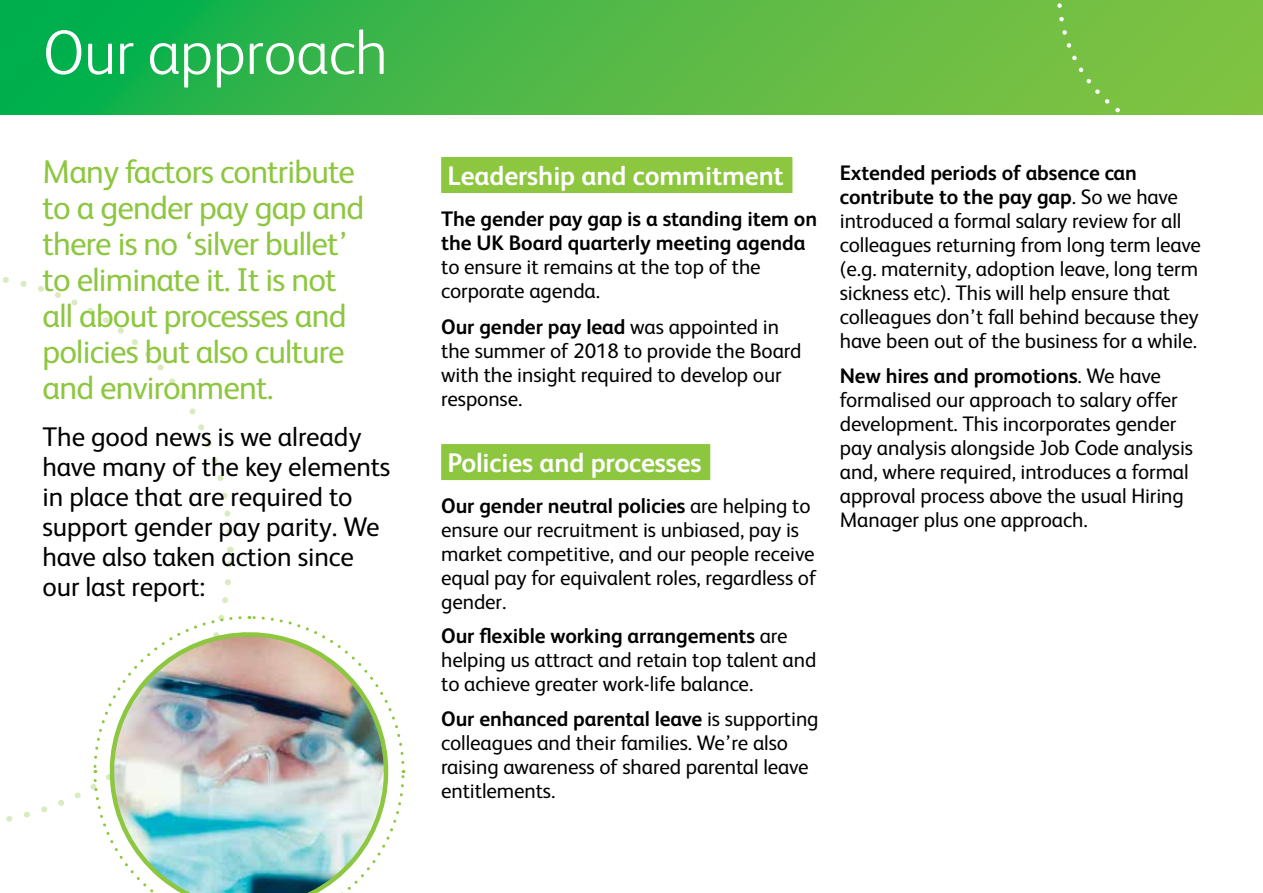
<style>
.page{position:relative;width:1263px;height:893px;background:#fff}
.page>*{position:absolute;margin:0;border:0;box-sizing:border-box;transform-origin:0 0}
.t1{font:300 63px "FS Albert";letter-spacing:-.005em;color:#fff}
.t2{font:33px/36px "FS Albert";letter-spacing:-.025em;color:#8dc63f}
.t3{font:27px/30px "FS Albert";letter-spacing:-.005em;color:#000}
.t4{font:700 27px "FS Albert";letter-spacing:-.005em;color:#fff}
.t5{font:21px/24px "FS Albert";letter-spacing:-.005em;color:#000}
.t6{font:700 21px/24px "FS Albert";letter-spacing:-.005em;color:#000}
.s1{font-weight:700}
</style>
<div class="page">
<svg style="left:6px;top:552px;width:227px;height:270px"></svg>
<svg style="left:3px;top:277px;width:230px;height:258px"></svg>
<svg style="left:0;top:0;width:1213px;height:115px;background:#45b748"></svg>
<div style="left:441px;top:157px;width:351px;height:36px;background:#8dc63f"></div>
<div style="left:441px;top:444px;width:269px;height:36px;background:#8dc63f"></div>
<div style="left:1213px;top:0;width:50px;height:115px;background:#7ec242"></div>
<div style="left:1055px;top:0;width:150px;height:115px;background:#79c143"></div>
<img style="left:92px;top:614px;width:314px;height:279px">
<h1 class="t1" style="left:43px;top:11px;width:347px">Our approach</h1>
<h2 class="t2" style="left:43px;top:152px;width:323px">Many factors contribute to a gender pay gap and there is no ‘silver bullet’ to eliminate it. It is not all about processes and policies but also culture and environment.</h2>
<p class="t3" style="left:43px;top:420px;width:349px">The good news is we already have many of the key elements in place that are required to support gender pay parity. We have also taken action since our last report:</p>
<p class="t4" style="left:448px;top:157px;width:338px">Leadership and commitment</p>
<p class="t6" style="left:441px;top:205px;width:377px">The gender pay gap is a standing item on the UK Board quarterly meeting agenda</p>
<p class="t5" style="left:441px;top:253px;width:321px">to ensure it remains at the top of the corporate agenda.</p>
<p class="t5" style="left:441px;top:314px;width:362px"><span class="s1">Our gender pay lead</span> was appointed in the summer of 2018 to provide the Board with the insight required to develop our response.</p>
<p class="t4" style="left:448px;top:444px;width:256px">Policies and processes</p>
<p class="t5" style="left:441px;top:492px;width:377px"><span class="s1">Our gender neutral policies</span> are helping to ensure our recruitment is unbiased, pay is market competitive, and our people receive equal pay for equivalent roles, regardless of gender.</p>
<p class="t5" style="left:441px;top:623px;width:377px"><span class="s1">Our flexible working arrangements</span> are helping us attract and retain top talent and to achieve greater work-life balance.</p>
<p class="t5" style="left:441px;top:706px;width:379px"><span class="s1">Our enhanced parental leave</span> is supporting colleagues and their families. We’re also raising awareness of shared parental leave entitlements.</p>
<p class="t5" style="left:840px;top:160px;width:363px"><span class="s1">Extended periods of absence can contribute to the pay gap</span>. So we have introduced a formal salary review for all colleagues returning from long term leave (e.g. maternity, adoption leave, long term sickness etc). This will help ensure that colleagues don’t fall behind because they have been out of the business for a while.</p>
<p class="t5" style="left:840px;top:362px;width:355px"><span class="s1">New hires and promotions</span>. We have formalised our approach to salary offer development. This incorporates gender pay analysis alongside Job Code analysis and, where required, introduces a formal approval process above the usual Hiring Manager plus one approach.</p>
</div>
